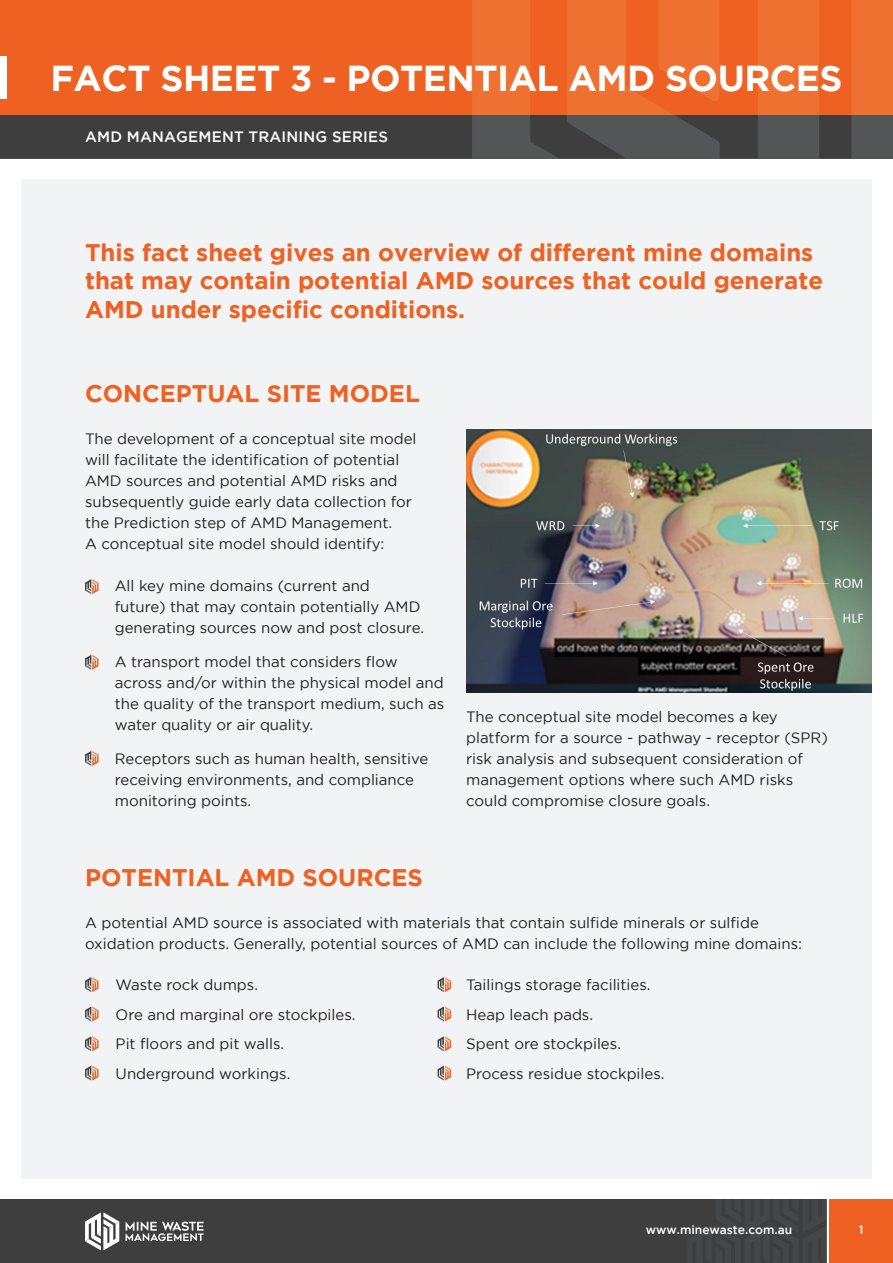
<style>
.page{position:relative;width:893px;height:1263px;background:#fff}
.page>*{position:absolute;margin:0;border:0;box-sizing:border-box;transform-origin:0 0}
.t1{font:700 36px "Gotham";letter-spacing:-.015em;color:#fff}
.t2{font:700 24px/28.8px "Gotham";color:#ee6122}
.t3{font:15px/21px "Gotham";color:#231f20}
.t4{font:500 15px "Gotham";letter-spacing:.015em;color:#fff}
.t5{font:500 12px "Gotham";color:#fff}
</style>
<div class="page">
<div style="left:0;top:113px;width:893px;height:45px;background:#545557"></div>
<div style="left:0;top:1199px;width:827px;height:64px;background:#3e3e3f"></div>
<svg style="left:126px;top:1221px;width:78px;height:20px"></svg>
<svg style="left:85px;top:1212px;width:35px;height:38px"></svg>
<svg style="left:826px;top:1199px;width:1px;height:64px"></svg>
<div style="left:829px;top:1199px;width:64px;height:64px;background:#ee6122"></div>
<svg style="left:0;top:115px;width:851px;height:43px"></svg>
<div style="left:0;top:0;width:893px;height:115px;background:#ef7131"></div>
<svg style="left:0;top:0;width:851px;height:115px;fill:#ee6122"></svg>
<div style="left:0;top:57px;width:7px;height:42px;background:#fff"></div>
<div style="left:21px;top:179px;width:851px;height:1000px;background:#f2f3f4"></div>
<img style="left:466px;top:429px;width:406px;height:263px">
<svg style="left:85px;top:579px;width:14px;height:15px"></svg>
<svg style="left:85px;top:655px;width:14px;height:15px"></svg>
<svg style="left:85px;top:751px;width:14px;height:15px"></svg>
<svg style="left:85px;top:977px;width:14px;height:15px"></svg>
<svg style="left:438px;top:977px;width:13px;height:15px"></svg>
<svg style="left:85px;top:1006px;width:14px;height:15px"></svg>
<svg style="left:438px;top:1006px;width:13px;height:15px"></svg>
<svg style="left:85px;top:1036px;width:14px;height:15px"></svg>
<svg style="left:438px;top:1036px;width:13px;height:15px"></svg>
<svg style="left:85px;top:1066px;width:14px;height:14px"></svg>
<svg style="left:438px;top:1066px;width:13px;height:14px"></svg>
<p class="t1" style="left:50px;top:58px;width:794px">FACT SHEET 3 - POTENTIAL AMD SOURCES</p>
<p class="t4" style="left:85px;top:129px;width:304px">AMD MANAGEMENT TRAINING SERIES</p>
<p class="t2" style="left:85px;top:237px;width:740px">This fact sheet gives an overview of different mine domains that may contain potential AMD sources that could generate<br>AMD under specific conditions.</p>
<p class="t2" style="left:85px;top:379px;width:336px">CONCEPTUAL SITE MODEL</p>
<p class="t3" style="left:85px;top:428px;width:333px">The development of a conceptual site model will facilitate the identification of potential AMD sources and potential AMD risks and subsequently guide early data collection for the Prediction step of AMD Management.<br>A conceptual site model should identify:</p>
<p class="t3" style="left:115px;top:575px;width:311px">All key mine domains (current and future) that may contain potentially AMD generating sources now and post closure.</p>
<p class="t3" style="left:115px;top:651px;width:331px">A transport model that considers flow across and/or within the physical model and the quality of the transport medium, such as water quality or air quality.</p>
<p class="t3" style="left:115px;top:748px;width:315px">Receptors such as human health, sensitive receiving environments, and compliance monitoring points.</p>
<p class="t3" style="left:466px;top:706px;width:363px">The conceptual site model becomes a key platform for a source - pathway - receptor (SPR) risk analysis and subsequent consideration of management options where such AMD risks could compromise closure goals.</p>
<p class="t2" style="left:85px;top:863px;width:339px">POTENTIAL AMD SOURCES</p>
<p class="t3" style="left:85px;top:912px;width:718px">A potential AMD source is associated with materials that contain sulfide minerals or sulfide oxidation products. Generally, potential sources of AMD can include the following mine domains:</p>
<p class="t3" style="left:116px;top:974px;width:144px">Waste rock dumps.</p>
<p class="t3" style="left:116px;top:1004px;width:241px">Ore and marginal ore stockpiles.</p>
<p class="t3" style="left:116px;top:1033px;width:170px">Pit floors and pit walls.</p>
<p class="t3" style="left:116px;top:1063px;width:176px">Underground workings.</p>
<p class="t3" style="left:466px;top:974px;width:186px">Tailings storage facilities.</p>
<p class="t3" style="left:466px;top:1004px;width:128px">Heap leach pads.</p>
<p class="t3" style="left:466px;top:1033px;width:156px">Spent ore stockpiles.</p>
<p class="t3" style="left:466px;top:1063px;width:200px">Process residue stockpiles.</p>
<p class="t5" style="left:646px;top:1223px;width:148px">www.minewaste.com.au</p>
<p class="t5" style="left:859px;top:1223px;width:6px">1</p>
</div>
